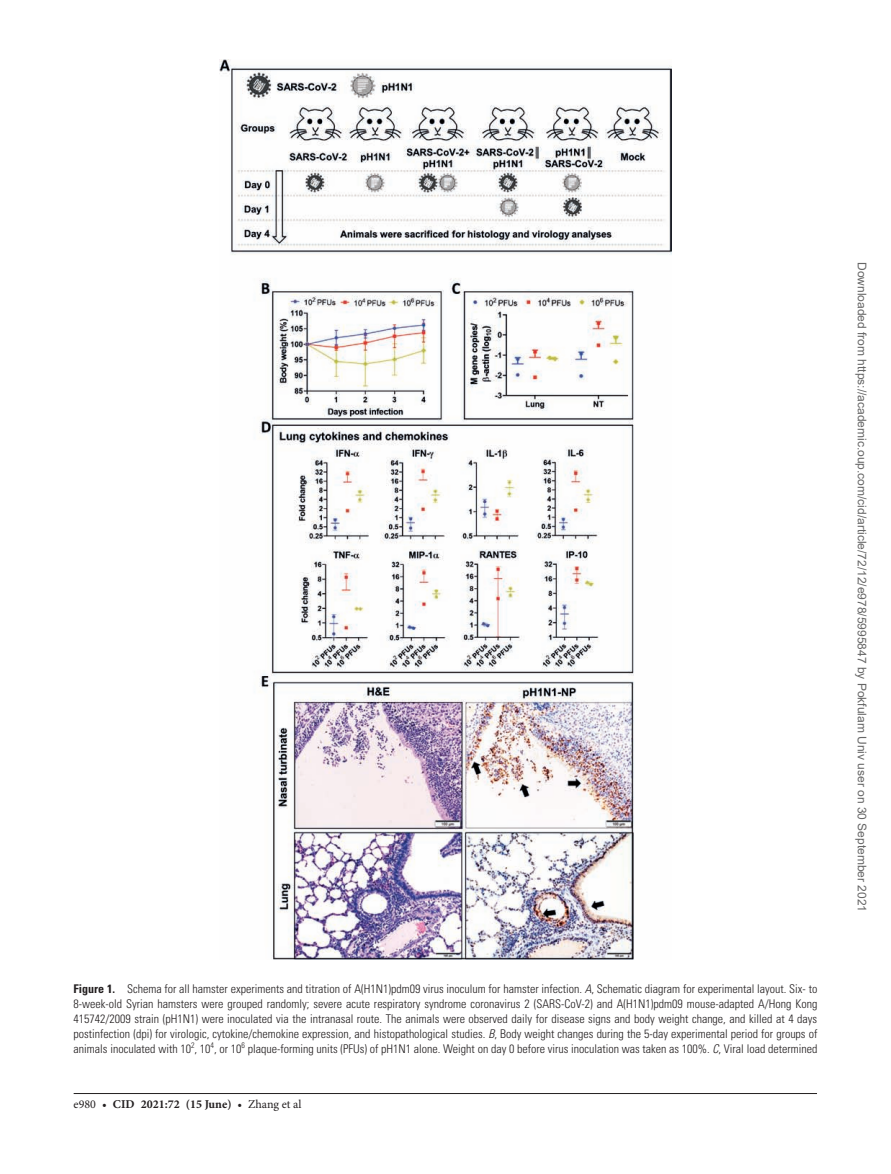
<style>
.page{position:relative;width:891px;height:1174px;background:#fff}
.page>*{position:absolute;margin:0;border:0;box-sizing:border-box;transform-origin:0 0}
.t1{font:300 condensed 12px/15px "Univers LT Std";color:#231f20;text-align:justify}
.t2{font:12px "Arial";color:#666}
.t3{font:700 12px "Minion Pro";color:#231f20}
.s1{font-weight:700}
.s2{font-style:italic}
.s3{font-weight:400}
</style>
<div class="page">
<hr style="left:74px;top:1093px;width:743px;height:1px;background:#231f20">
<img style="left:219px;top:59px;width:453px;height:900px">
<p class="t1" style="left:74px;top:981px;width:745px"><span class="s1">Figure 1.</span> Schema for all hamster experiments and titration of A(H1N1)pdm09 virus inoculum for hamster infection. <span class="s2">A</span>, Schematic diagram for experimental layout. Six- to 8-week-old Syrian hamsters were grouped randomly; severe acute respiratory syndrome coronavirus 2 (SARS-CoV-2) and A(H1N1)pdm09 mouse-adapted A/Hong Kong 415742/2009 strain (pH1N1) were inoculated via the intranasal route. The animals were observed daily for disease signs and body weight change, and killed at 4 days postinfection (dpi) for virologic, cytokine/chemokine expression, and histopathological studies. <span class="s2">B</span>, Body weight changes during the 5-day experimental period for groups of animals inoculated with 10<sup>2</sup>, 10<sup>4</sup>, or 10<sup>6</sup> plaque-forming units (PFUs) of pH1N1 alone. Weight on day 0 before virus inoculation was taken as 100%. <span class="s2">C</span>, Viral load determined</p>
<p class="t3" style="left:74px;top:1095px;width:230px"><span class="s3">e980 •</span> cid 2021:72 (15 June) <span class="s3">• Zhang et al</span></p>
<p class="t2" style="left:866px;top:262px;width:651px;rotate:90deg">Downloaded from https://academic.oup.com/cid/article/72/12/e978/5995847 by Pokfulam Univ user on 30 September 2021</p>
</div>
